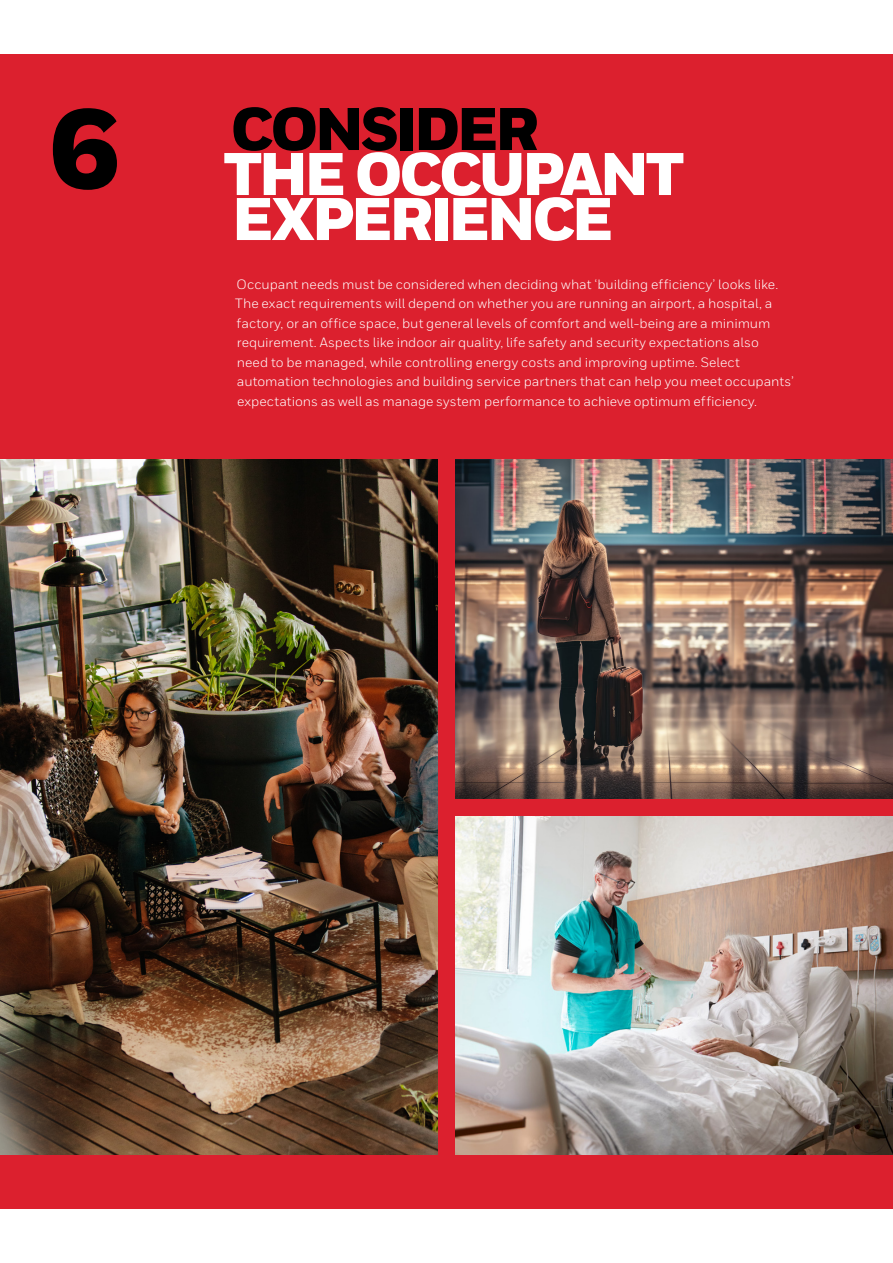
<style>
.page{position:relative;width:893px;height:1263px;background:#fff}
.page>*{position:absolute;margin:0;border:0;box-sizing:border-box;transform-origin:0 0}
.t1{font:900 111.9px "Honeywell Sans";color:#000}
.t2{font:900 60px/45px "Honeywell Sans";letter-spacing:-.055em;color:#fff}
.t3{font:900 60px "Honeywell Sans";letter-spacing:-.06em;color:#000}
.t4{font:13.5px/19.5px "Honeywell Sans";color:#fff}
</style>
<div class="page">
<div style="left:0;top:54px;width:893px;height:1155px;background:#dc202e"></div>
<img style="left:455px;top:460px;width:438px;height:338px">
<img style="left:0;top:460px;width:437px;height:695px">
<img style="left:455px;top:816px;width:438px;height:339px">
<h1 class="t1" style="left:50px;top:80px;width:71px">6</h1>
<h2 class="t3" style="left:231px;top:92px;width:310px">CONSIDER</h2>
<h2 class="t2" style="left:223px;top:154px;width:462px">THE OCCUPANT<br>EXPERIENCE</h2>
<p class="t4" style="left:235px;top:275px;width:560px">Occupant needs must be considered when deciding what ‘building efficiency’ looks like.<br>The exact requirements will depend on whether you are running an airport, a hospital, a factory, or an office space, but general levels of comfort and well-being are a minimum requirement. Aspects like indoor air quality, life safety and security expectations also<br>need to be managed, while controlling energy costs and improving uptime. Select automation technologies and building service partners that can help you meet occupants’ expectations as well as manage system performance to achieve optimum efficiency.</p>
</div>
